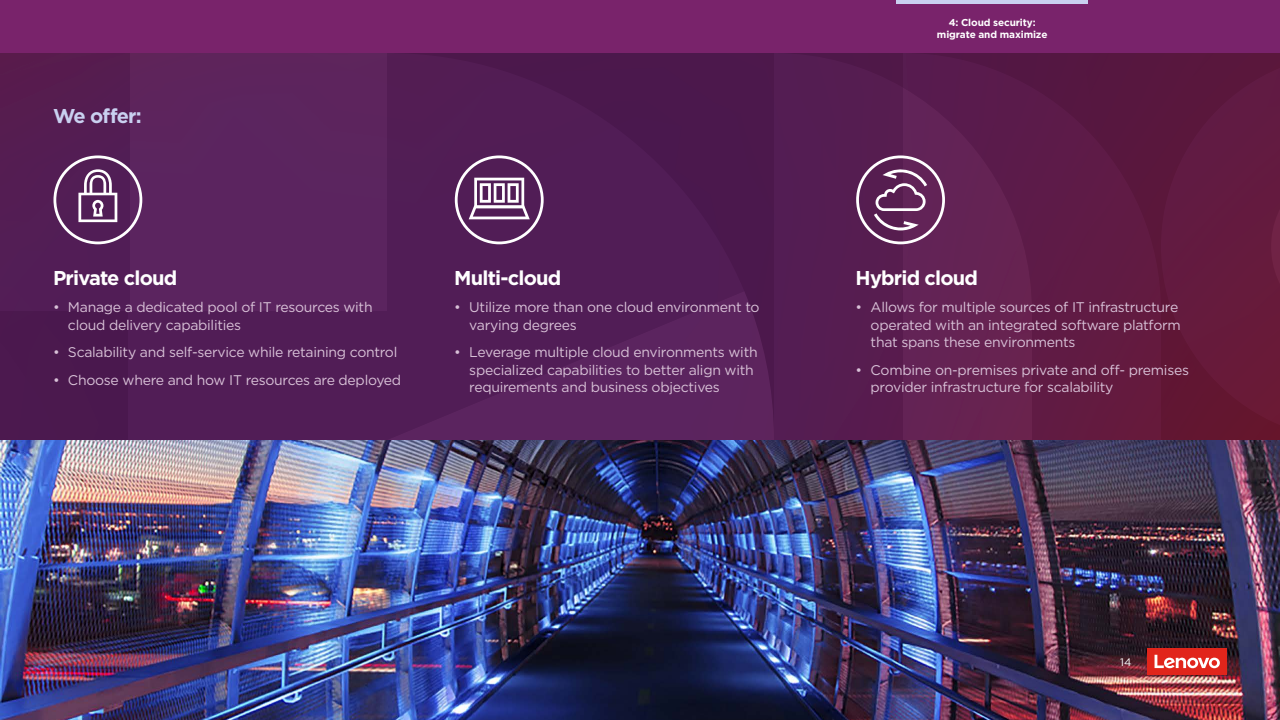
<style>
.page{position:relative;width:1280px;height:720px;background:#fff}
.page>*{position:absolute;margin:0;border:0;box-sizing:border-box;transform-origin:0 0}
.t1{font:700 20px "Gotham";letter-spacing:-.04em;color:#fff}
.t2{font:700 20px "Gotham";color:#c9d0f0}
.t3{font:14px/17.5px "Gotham";letter-spacing:-.02em;color:#d8c1d7}
.t4{font:10.9px "Gotham";color:#fff}
.t5{font:700 10px/12.5px "Gotham";letter-spacing:-.01em;color:#fff;text-align:center}
</style>
<div class="page">
<img style="left:0;top:440px;width:1280px;height:280px">
<div style="left:0;top:53px;width:1280px;height:387px;background:#511d53"></div>
<div style="left:129px;top:53px;width:258px;height:258px;background:#5b245f"></div>
<svg style="left:388px;top:292px;width:386px;height:148px;fill:#5b245d"></svg>
<svg style="left:903px;top:53px;width:258px;height:387px;fill:#5f1b43"></svg>
<svg style="left:821px;top:67px;width:82px;height:373px"></svg>
<svg style="left:903px;top:88px;width:129px;height:352px;fill:#642353"></svg>
<svg style="left:1161px;top:53px;width:119px;height:387px;background:#61193b"></svg>
<svg style="left:1271px;top:163px;width:9px;height:167px;background:#681c3f"></svg>
<svg style="left:53px;top:155px;width:89px;height:89px"></svg>
<svg style="left:455px;top:155px;width:89px;height:89px"></svg>
<svg style="left:856px;top:155px;width:89px;height:89px"></svg>
<div style="left:0;top:0;width:1280px;height:53px;background:#79236b"></div>
<hr style="left:896px;top:0;width:192px;height:4px;background:#c9d0f0">
<div style="left:1147px;top:649px;width:80px;height:26px;background:#e1251b"></div>
<svg style="left:1155px;top:655px;width:65px;height:13px"></svg>
<h1 class="t2" style="left:53px;top:103px;width:90px">We offer:</h1>
<h1 class="t1" style="left:53px;top:265px;width:126px">Private cloud</h1>
<p class="t3" style="left:68px;top:298px;width:306px;text-indent:-15px">• Manage a dedicated pool of IT resources with cloud delivery capabilities</p>
<p class="t3" style="left:53px;top:343px;width:346px">• Scalability and self-service while retaining control</p>
<p class="t3" style="left:53px;top:371px;width:350px">• Choose where and how IT resources are deployed</p>
<h1 class="t1" style="left:454px;top:265px;width:109px">Multi-cloud</h1>
<p class="t3" style="left:469px;top:298px;width:292px;text-indent:-15px">• Utilize more than one cloud environment to varying degrees</p>
<p class="t3" style="left:469px;top:343px;width:290px;text-indent:-15px">• Leverage multiple cloud environments with specialized capabilities to better align with requirements and business objectives</p>
<p class="t5" style="left:937px;top:16px;width:112px">4: Cloud security: migrate and maximize</p>
<h1 class="t1" style="left:856px;top:265px;width:124px">Hybrid cloud</h1>
<p class="t3" style="left:871px;top:298px;width:312px;text-indent:-15px">• Allows for multiple sources of IT infrastructure operated with an integrated software platform that spans these environments</p>
<p class="t3" style="left:871px;top:361px;width:320px;text-indent:-15px">• Combine on-premises private and off- premises provider infrastructure for scalability</p>
<p class="t4" style="left:1120px;top:656px;width:13px">14</p>
</div>
